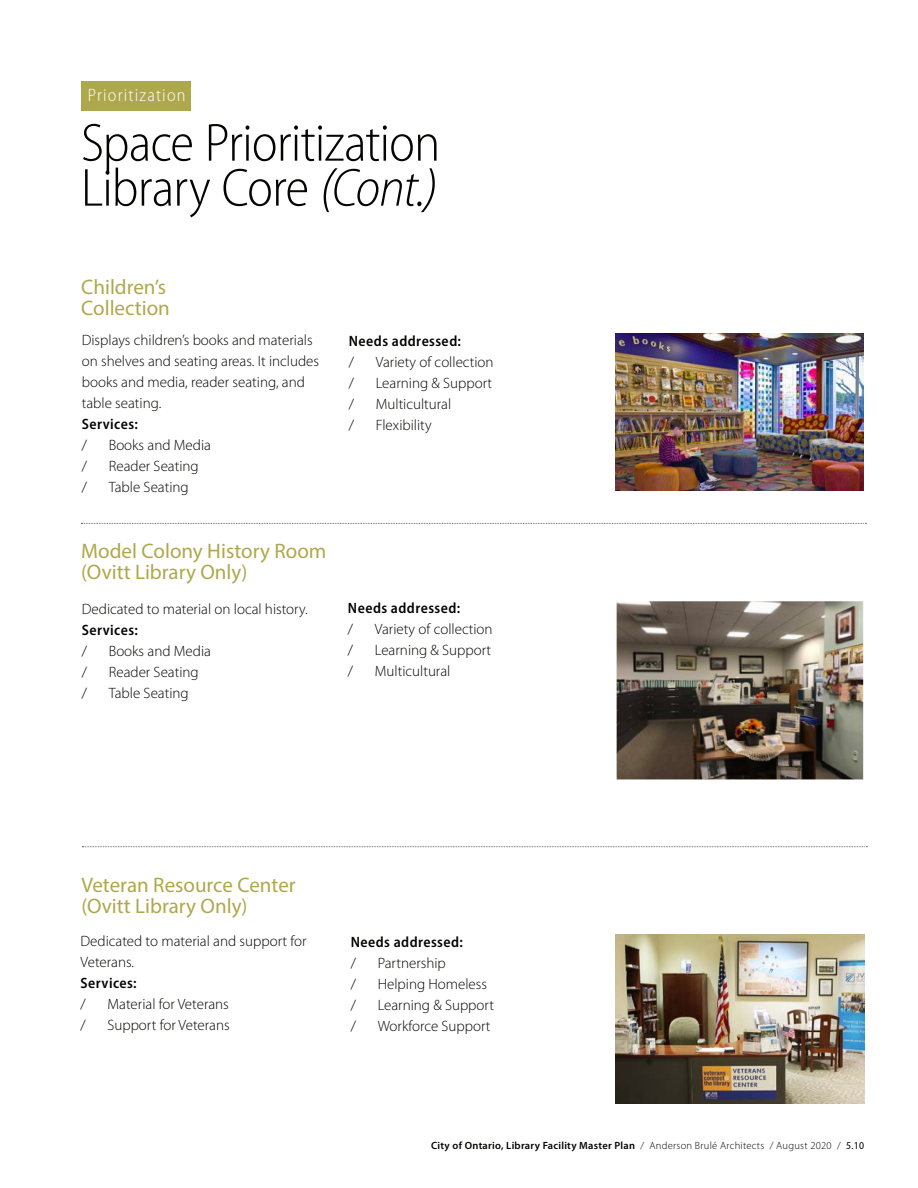
<style>
.page{position:relative;width:918px;height:1188px;background:#fff}
.page>*{position:absolute;margin:0;border:0;box-sizing:border-box;transform-origin:0 0}
.t1{font:300 semi-condensed 54px "Myriad Pro";letter-spacing:-.015em;color:#040503}
.t2{font:21px/21px "Myriad Pro";color:#aea84c}
.t3{font:300 semi-condensed 18px "Myriad Pro";letter-spacing:.065em;color:#fff}
.t4{font:300 15px/21px "Myriad Pro";color:#040503}
.t5{font:600 semi-condensed 15px "Myriad Pro";letter-spacing:.03em;color:#040503}
.t6{font:600 10.5px "Myriad Pro";letter-spacing:.025em;color:#040503}
.s1{font-style:italic}
.s2{font-weight:300}
.s3{font-weight:400;font-stretch:semi-condensed;color:#000}
</style>
<div class="page">
<div style="left:81px;top:81px;width:110px;height:30px;background:#aea84c"></div>
<img style="left:616px;top:334px;width:248px;height:156px">
<svg style="left:81px;top:523px;width:786px;height:1px"></svg>
<svg style="left:82px;top:846px;width:785px;height:1px"></svg>
<img style="left:616px;top:934px;width:248px;height:170px">
<img style="left:617px;top:601px;width:246px;height:178px">
<p class="t3" style="left:88px;top:86px;width:99px">Prioritization</p>
<p class="t1" style="left:81px;top:113px;width:361px">Space Prioritization</p>
<p class="t1" style="left:81px;top:158px;width:358px">Library Core <span class="s1">(Cont.)</span></p>
<p class="t2" style="left:81px;top:276px;width:86px">Children’s</p>
<p class="t2" style="left:81px;top:297px;width:90px">Collection</p>
<p class="t4" style="left:82px;top:330px;width:239px">Displays children’s books and materials on shelves and seating areas. It includes books and media, reader seating, and table seating.</p>
<p class="t5" style="left:82px;top:415px;width:58px">Services:</p>
<p class="t4" style="left:82px;top:435px;width:7px">/</p>
<p class="t4" style="left:109px;top:435px;width:104px">Books and Media</p>
<p class="t4" style="left:82px;top:456px;width:7px">/</p>
<p class="t4" style="left:109px;top:456px;width:91px">Reader Seating</p>
<p class="t4" style="left:82px;top:477px;width:7px">/</p>
<p class="t4" style="left:109px;top:477px;width:81px">Table Seating</p>
<p class="t2" style="left:81px;top:540px;width:247px">Model Colony History Room (Ovitt Library Only)</p>
<p class="t4" style="left:82px;top:599px;width:228px">Dedicated to material on local history.</p>
<p class="t5" style="left:82px;top:622px;width:58px">Services:</p>
<p class="t4" style="left:82px;top:641px;width:7px">/</p>
<p class="t4" style="left:109px;top:641px;width:104px">Books and Media</p>
<p class="t4" style="left:82px;top:662px;width:7px">/</p>
<p class="t4" style="left:109px;top:662px;width:91px">Reader Seating</p>
<p class="t4" style="left:82px;top:683px;width:7px">/</p>
<p class="t4" style="left:109px;top:683px;width:81px">Table Seating</p>
<p class="t5" style="left:349px;top:333px;width:114px">Needs addressed:</p>
<p class="t4" style="left:349px;top:352px;width:7px">/</p>
<p class="t4" style="left:376px;top:352px;width:119px">Variety of collection</p>
<p class="t4" style="left:349px;top:373px;width:7px">/</p>
<p class="t4" style="left:376px;top:373px;width:118px">Learning &amp; Support</p>
<p class="t4" style="left:349px;top:394px;width:7px">/</p>
<p class="t4" style="left:376px;top:394px;width:77px">Multicultural</p>
<p class="t4" style="left:349px;top:415px;width:7px">/</p>
<p class="t4" style="left:376px;top:415px;width:57px">Flexibility</p>
<p class="t5" style="left:348px;top:599px;width:114px">Needs addressed:</p>
<p class="t4" style="left:348px;top:618px;width:7px">/</p>
<p class="t4" style="left:375px;top:618px;width:119px">Variety of collection</p>
<p class="t4" style="left:348px;top:639px;width:7px">/</p>
<p class="t4" style="left:375px;top:639px;width:118px">Learning &amp; Support</p>
<p class="t4" style="left:348px;top:660px;width:7px">/</p>
<p class="t4" style="left:375px;top:660px;width:77px">Multicultural</p>
<p class="t2" style="left:81px;top:874px;width:216px">Veteran Resource Center (Ovitt Library Only)</p>
<p class="t4" style="left:80px;top:930px;width:228px">Dedicated to material and support for<br>Veterans.</p>
<p class="t5" style="left:80px;top:974px;width:58px">Services:</p>
<p class="t4" style="left:80px;top:993px;width:7px">/</p>
<p class="t4" style="left:107px;top:993px;width:123px">Material for Veterans</p>
<p class="t4" style="left:80px;top:1014px;width:7px">/</p>
<p class="t4" style="left:107px;top:1014px;width:124px">Support for Veterans</p>
<p class="t5" style="left:351px;top:934px;width:114px">Needs addressed:</p>
<p class="t4" style="left:351px;top:953px;width:7px">/</p>
<p class="t4" style="left:378px;top:953px;width:70px">Partnership</p>
<p class="t4" style="left:351px;top:974px;width:7px">/</p>
<p class="t4" style="left:378px;top:974px;width:111px">Helping Homeless</p>
<p class="t4" style="left:351px;top:995px;width:7px">/</p>
<p class="t4" style="left:378px;top:995px;width:118px">Learning &amp; Support</p>
<p class="t4" style="left:351px;top:1016px;width:7px">/</p>
<p class="t4" style="left:378px;top:1016px;width:114px">Workforce Support</p>
<p class="t6" style="left:431px;top:1139px;width:434px">City of Ontario, Library Facility Master Plan <span class="s2">/ Anderson Brulé Architects / August 2020 /</span> <span class="s3">5.10</span></p>
</div>
